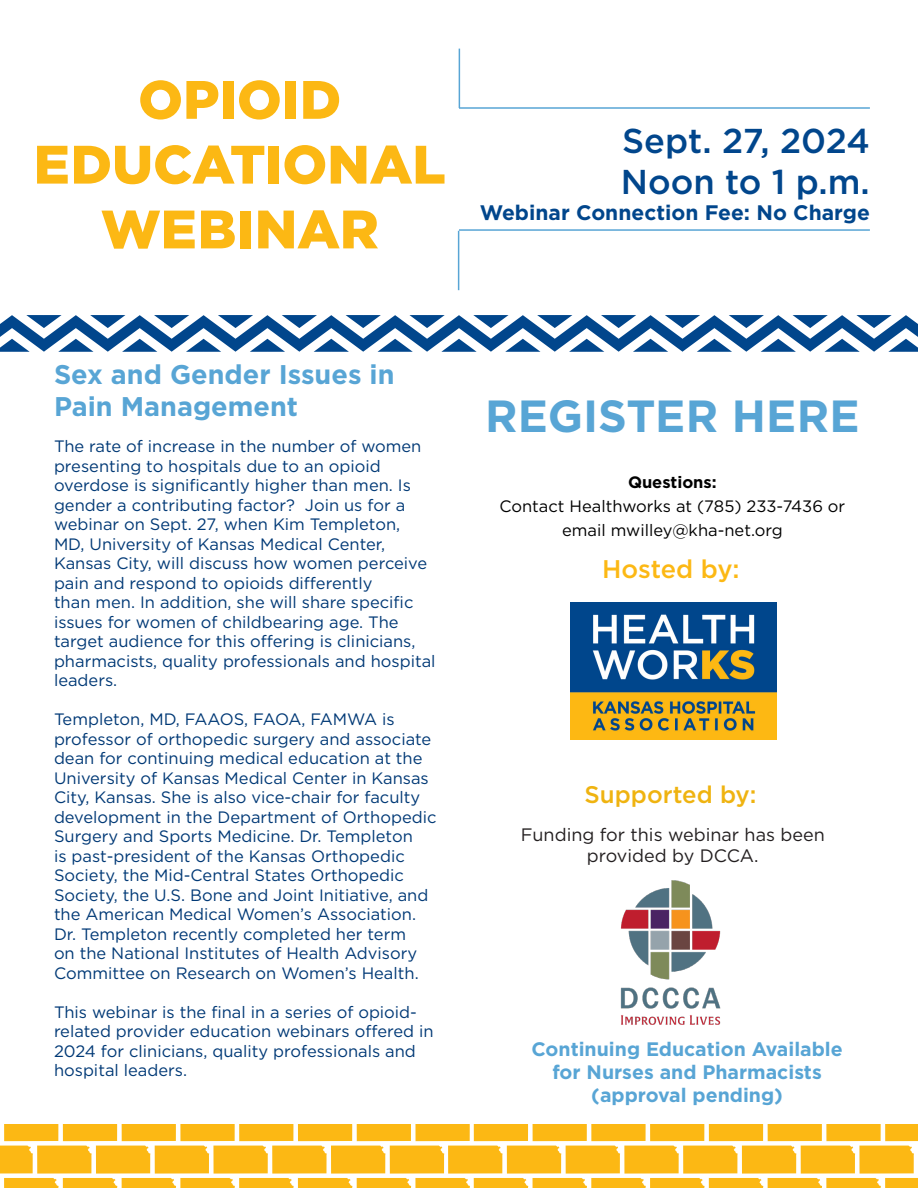
<style>
.page{position:relative;width:918px;height:1188px;background:#fff}
.page>*{position:absolute;margin:0;border:0;box-sizing:border-box;transform-origin:0 0}
.t1{font:900 54px/64.8px "Gotham";color:#fcb814;text-align:center}
.t2{font:700 45px "Gotham";letter-spacing:.005em;color:#58a5d5}
.t3{font:500 34.5px "Gotham";color:#01468c}
.t4{font:700 27px/32.4px "Gotham";color:#58a5d5}
.t5{font:500 25.5px "Gotham";letter-spacing:-.005em;color:#fcb814}
.t6{font:500 24px "Gotham";color:#efb310}
.t7{font:700 21px "Gotham";color:#01468c}
.t8{font:700 19.5px/23.4px "Gotham";color:#58a5d5;text-align:center}
.t9{font:18px/21.6px "Gotham";color:#231f20;text-align:center}
.t10{font:16.5px/19.5px "Gotham";color:#003976}
.t11{font:16.5px/24px "Gotham";color:#000;text-align:center}
.t12{font:700 16.5px "Gotham";color:#000}
</style>
<div class="page">
<img style="left:571px;top:603px;width:205px;height:136px">
<svg style="left:0;top:315px;width:918px;height:37px"></svg>
<svg style="left:0;top:1124px;width:918px;height:64px"></svg>
<hr style="left:459px;top:49px;width:1px;height:59px;background:#58a5d5">
<hr style="left:458px;top:231px;width:1px;height:59px;background:#58a5d5">
<hr style="left:459px;top:107px;width:411px;height:2px;background:#58a5d5">
<hr style="left:459px;top:229px;width:411px;height:2px;background:#58a5d5">
<img style="left:621px;top:881px;width:100px;height:144px">
<p class="t1" style="left:34px;top:67px;width:414px">OPIOID<br>EDUCATIONAL<br>WEBINAR</p>
<p class="t3" style="left:622px;top:118px;width:249px">Sept. 27, 2024</p>
<p class="t3" style="left:621px;top:160px;width:251px">Noon to 1 p.m.</p>
<p class="t7" style="left:480px;top:198px;width:392px">Webinar Connection Fee: No Charge</p>
<p class="t4" style="left:54px;top:358px;width:342px">Sex and Gender Issues in<br>Pain Management</p>
<p class="t10" style="left:54px;top:436px;width:383px">The rate of increase in the number of women presenting to hospitals due to an opioid overdose is significantly higher than men. Is gender a contributing factor? Join us for a webinar on Sept. 27, when Kim Templeton,<br>MD, University of Kansas Medical Center, Kansas City, will discuss how women perceive pain and respond to opioids differently<br>than men. In addition, she will share specific issues for women of childbearing age. The target audience for this offering is clinicians, pharmacists, quality professionals and hospital leaders.</p>
<p class="t10" style="left:54px;top:709px;width:384px">Templeton, MD, FAAOS, FAOA, FAMWA is professor of orthopedic surgery and associate dean for continuing medical education at the University of Kansas Medical Center in Kansas City, Kansas. She is also vice-chair for faculty development in the Department of Orthopedic Surgery and Sports Medicine. Dr. Templeton<br>is past-president of the Kansas Orthopedic Society, the Mid-Central States Orthopedic Society, the U.S. Bone and Joint Initiative, and the American Medical Women’s Association.<br>Dr. Templeton recently completed her term<br>on the National Institutes of Health Advisory Committee on Research on Women’s Health.</p>
<p class="t10" style="left:54px;top:1002px;width:381px">This webinar is the final in a series of opioid&shy;related provider education webinars offered in 2024 for clinicians, quality professionals and hospital leaders.</p>
<p class="t2" style="left:485px;top:386px;width:376px">REGISTER HERE</p>
<p class="t12" style="left:628px;top:472px;width:90px">Questions:</p>
<p class="t11" style="left:499px;top:494px;width:347px">Contact Healthworks at (785) 233-7436 or email mwilley@kha-net.org</p>
<p class="t5" style="left:602px;top:553px;width:139px">Hosted by:</p>
<p class="t6" style="left:585px;top:778px;width:173px">Supported by:</p>
<p class="t9" style="left:521px;top:823px;width:306px">Funding for this webinar has been provided by DCCA.</p>
<p class="t8" style="left:531px;top:1037px;width:313px">Continuing Education Available for Nurses and Pharmacists (approval pending)</p>
</div>
